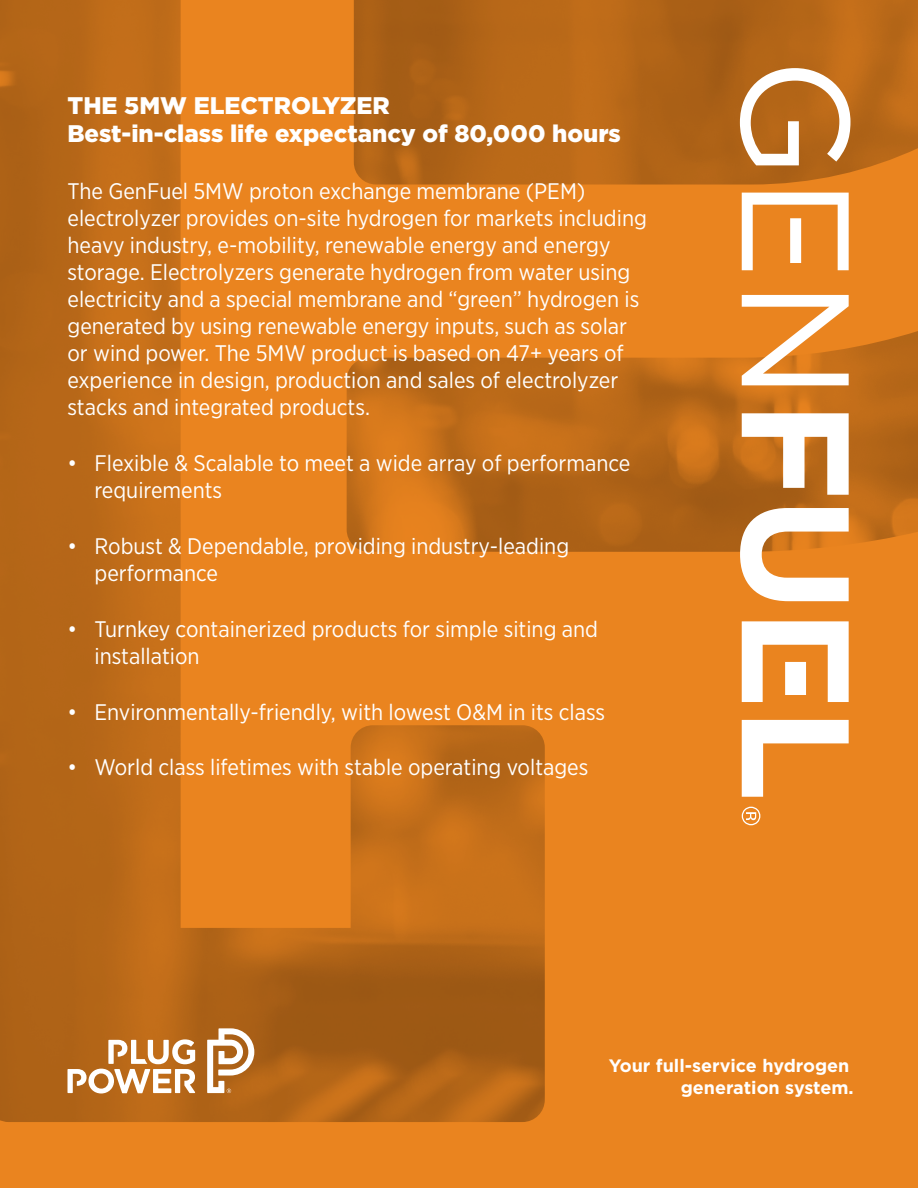
<style>
.page{position:relative;width:918px;height:1188px;background:#ea841f}
.page>*{position:absolute;margin:0;border:0;box-sizing:border-box;transform-origin:0 0}
.t1{font:900 24px/28.8px "Gotham";color:#fff}
.t2{font:22.5px/27px "Gotham Narrow";color:#fff}
.t3{font:700 18px/21.6px "Gotham";color:#fff;text-align:right}
</style>
<div class="page">
<img style="left:0;top:0;width:918px;height:1122px">
<svg style="left:68px;top:1039px;width:127px;height:55px;background:#d2a06e"></svg>
<svg style="left:207px;top:1028px;width:47px;height:65px;background:#d3a97f"></svg>
<svg style="left:740px;top:68px;width:110px;height:729px"></svg>
<svg style="left:742px;top:807px;width:18px;height:18px"></svg>
<p class="t1" style="left:68px;top:91px;width:555px">the 5mw electrolyzer<br>Best-in-class life expectancy of 80,000 hours</p>
<p class="t2" style="left:68px;top:178px;width:581px">The GenFuel 5MW proton exchange membrane (PEM) electrolyzer provides on-site hydrogen for markets including heavy industry, e-mobility, renewable energy and energy storage. Electrolyzers generate hydrogen from water using electricity and a special membrane and “green” hydrogen is generated by using renewable energy inputs, such as solar or wind power. The 5MW product is based on 47+ years of experience in design, production and sales of electrolyzer stacks and integrated products.</p>
<p class="t2" style="left:94px;top:449px;width:538px;text-indent:-27px">• Flexible &amp; Scalable to meet a wide array of performance requirements</p>
<p class="t2" style="left:94px;top:532px;width:476px;text-indent:-27px">• Robust &amp; Dependable, providing industry-leading performance</p>
<p class="t2" style="left:94px;top:615px;width:505px;text-indent:-27px">• Turnkey containerized products for simple siting and installation</p>
<p class="t2" style="left:68px;top:698px;width:539px">• Environmentally-friendly, with lowest O&amp;M in its class</p>
<p class="t2" style="left:68px;top:754px;width:523px">• World class lifetimes with stable operating voltages</p>
<p class="t3" style="left:609px;top:1055px;width:246px">Your full-service hydrogen generation system.</p>
</div>
